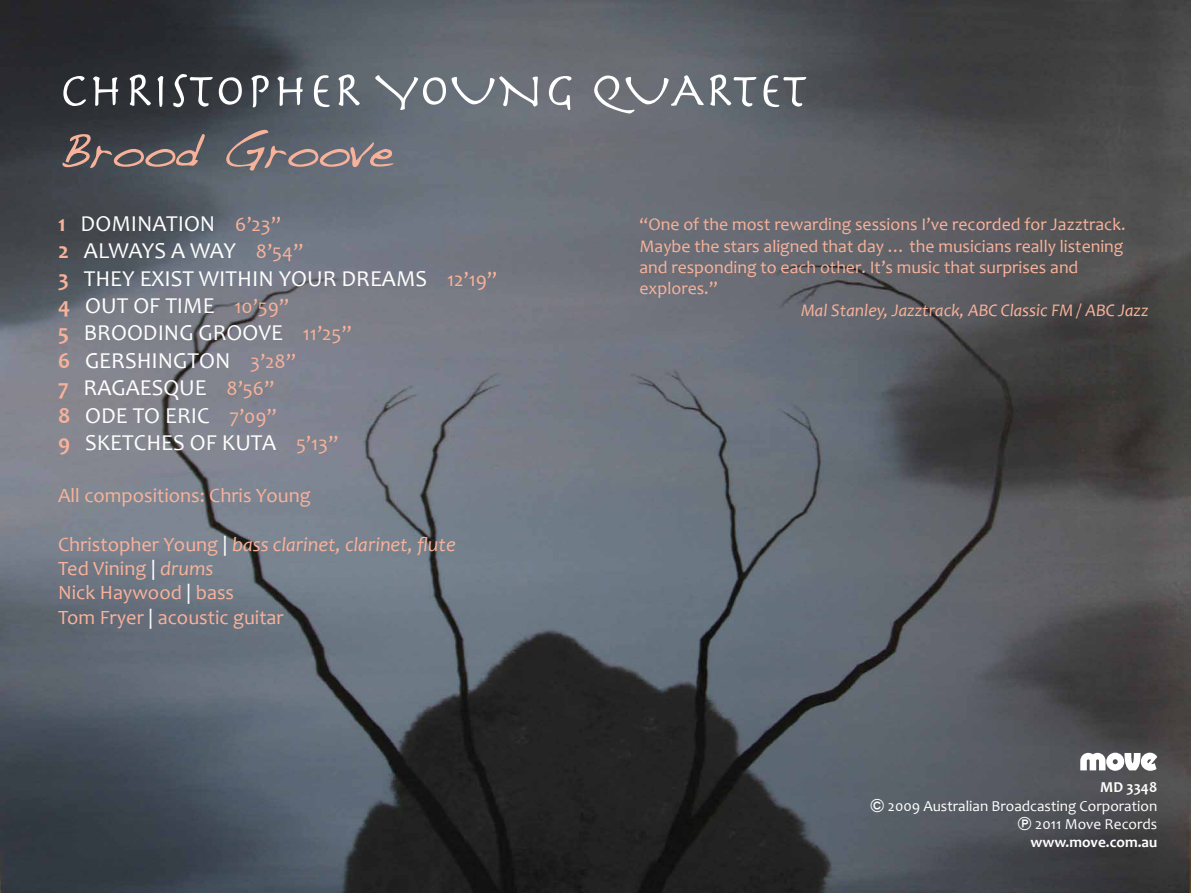
<style>
.page{position:relative;width:1191px;height:893px;background:#fff}
.page>*{position:absolute;margin:0;border:0;box-sizing:border-box;transform-origin:0 0}
.t1{font:50.7px "Herculanum";color:#fff}
.t2{font:50.7px "Handwriting Dakota";color:#f9b29a}
.t3{font:22.8px/27.5px "Candara";color:#fff}
.t4{font:20.25px/24.3px "Candara";color:#f9b29a}
.t5{font:17.7px/21.3px "Candara";color:#f9b29a}
.t6{font:italic 17.7px "Candara";color:#f9b29a}
.t7{font:15.3px/18.3px "Candara";color:#fff;text-align:right}
.s1{font-weight:700;color:#f9b29a}
.s2{font-size:20.25px;color:#f9b29a}
.s3{color:#fff}
.s4{font-style:italic}
.s5{font-weight:700}
.s6{font-family:"Format Pi Two S Si"}
</style>
<div class="page">
<img style="left:0;top:0;width:1191px;height:893px">
<svg style="left:1080px;top:753px;width:77px;height:18px"></svg>
<h1 class="t1" style="left:58px;top:66px;width:751px">CHRISTOPHER YOUNG QUARTET</h1>
<h1 class="t2" style="left:58px;top:120px;width:337px">Brood Groove</h1>
<p class="t3" style="left:58px;top:210px;width:440px"><span class="s1">1</span> DOMINATION <span class="s2">6’23”<br></span><span class="s1">2</span> ALWAYS A WAY <span class="s2">8’54”<br></span><span class="s1">3</span> THEY EXIST WITHIN YOUR DREAMS <span class="s2">12’19”<br></span><span class="s1">4</span> OUT OF TIME <span class="s2">10’59”<br></span><span class="s1">5</span> BROODING GROOVE <span class="s2">11’25”<br></span><span class="s1">6</span> GERSHINGTON <span class="s2">3’28”<br></span><span class="s1">7</span> RAGAESQUE <span class="s2">8’56”<br></span><span class="s1">8</span> ODE TO ERIC <span class="s2">7’09”<br></span><span class="s1">9</span> SKETCHES OF KUTA <span class="s2">5’13”</span></p>
<p class="t4" style="left:58px;top:483px;width:254px">All compositions: Chris Young</p>
<p class="t4" style="left:58px;top:532px;width:399px">Christopher Young <span class="s3">|</span> <span class="s4">bass clarinet, clarinet, flute<br></span>Ted Vining <span class="s3">|</span> <span class="s4">drums<br></span>Nick Haywood <span class="s3">|</span> bass<br>Tom Fryer <span class="s3">|</span> acoustic guitar</p>
<p class="t5" style="left:639px;top:214px;width:487px">“One of the most rewarding sessions I’ve recorded for Jazztrack.<br>Maybe the stars aligned that day … the musicians really listening and responding to each other. It’s music that surprises and explores.”</p>
<p class="t6" style="left:801px;top:299px;width:349px">Mal Stanley, Jazztrack, ABC Classic FM / ABC Jazz</p>
<p class="t7" style="left:870px;top:778px;width:288px"><span class="s5">MD 3348<br></span><span class="s6">C</span> 2009 Australian Broadcasting Corporation<br><span class="s6">P</span> 2011 Move Records<br><span class="s5">www.move.com.au</span></p>
</div>
